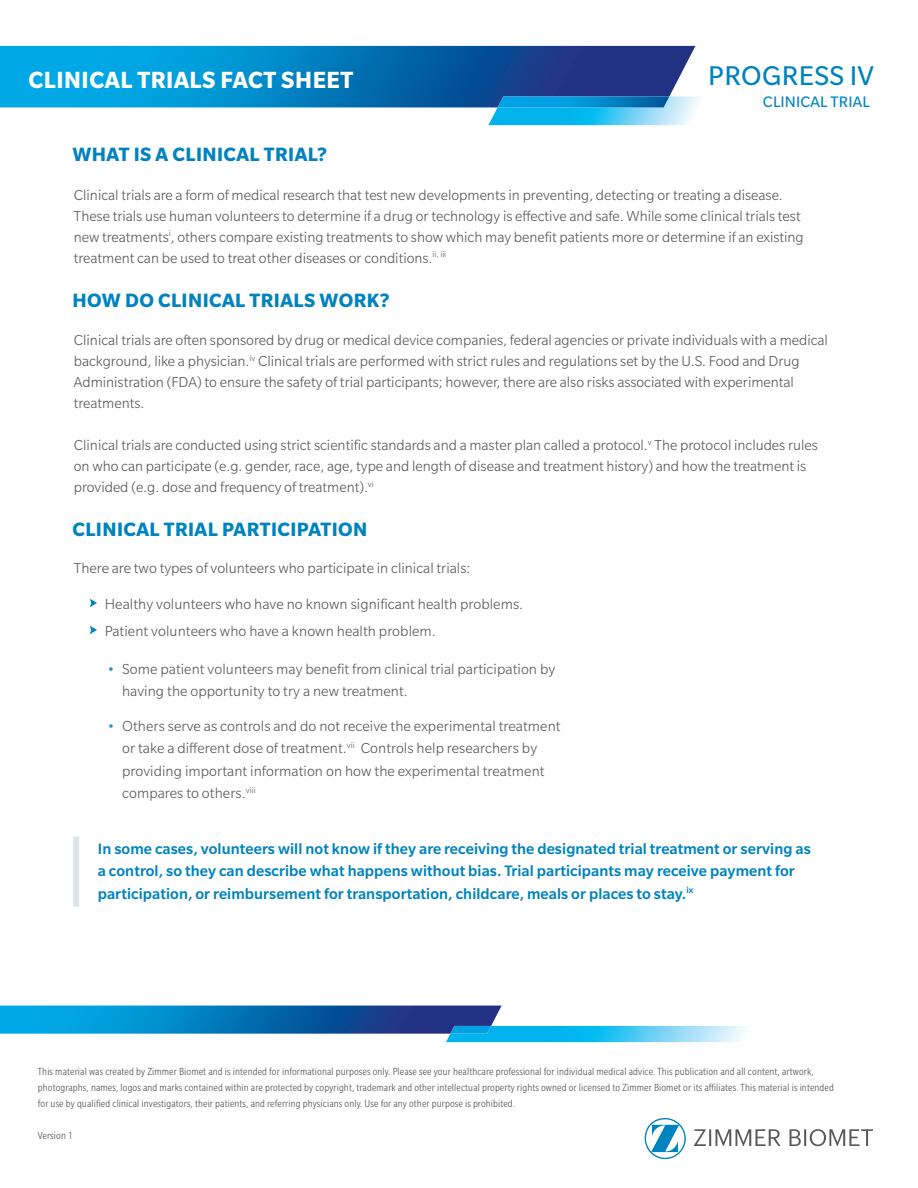
<style>
.page{position:relative;width:918px;height:1188px;background:#fff}
.page>*{position:absolute;margin:0;border:0;box-sizing:border-box;transform-origin:0 0}
.t1{font:29.55px "Slate Pro";letter-spacing:.01em;color:#0083bf}
.t2{font:700 25.5px "Slate Pro";letter-spacing:.02em;color:#fff}
.t3{font:700 21px "Slate Pro";letter-spacing:.02em;color:#0083bf}
.t4{font:16.65px "Slate Pro";letter-spacing:.01em;color:#0083bf}
.t5{font:500 16.5px/22.5px "Slate Pro";letter-spacing:.005em;color:#0083bf}
.t6{font:300 15.75px/21px "Slate Pro";color:#57585a}
.t7{font:300 condensed 11.25px/15.8px "Slate Pro";letter-spacing:.01em;color:#4d4e4f}
.s1{color:#2093ca}
</style>
<div class="page">
<svg style="left:0;top:46px;width:695px;height:61px;background:#0b76b9"></svg>
<img style="left:488px;top:97px;width:211px;height:28px">
<img style="left:498px;top:97px;width:171px;height:10px">
<svg style="left:0;top:1006px;width:502px;height:28px;background:#0d71b5"></svg>
<img style="left:446px;top:1026px;width:299px;height:16px">
<img style="left:450px;top:1026px;width:41px;height:8px">
<svg style="left:694px;top:1129px;width:179px;height:17px"></svg>
<svg style="left:645px;top:1118px;width:41px;height:41px"></svg>
<svg style="left:90px;top:599px;width:7px;height:8px"></svg>
<svg style="left:90px;top:626px;width:7px;height:8px"></svg>
<div style="left:73px;top:836px;width:6px;height:71px;background:#dde4e8"></div>
<p class="t2" style="left:29px;top:66px;width:326px">CLINICAL TRIALS FACT SHEET</p>
<p class="t3" style="left:72px;top:143px;width:256px">WHAT IS A CLINICAL TRIAL?</p>
<p class="t1" style="left:708px;top:60px;width:168px">PROGRESS IV</p>
<p class="t4" style="left:763px;top:92px;width:108px">CLINICAL TRIAL</p>
<p class="t6" style="left:74px;top:184px;width:732px">Clinical trials are a form of medical research that test new developments in preventing, detecting or treating a disease.<br>These trials use human volunteers to determine if a drug or technology is effective and safe. While some clinical trials test new treatments<sup>i</sup>, others compare existing treatments to show which may benefit patients more or determine if an existing treatment can be used to treat other diseases or conditions.<sup>ii,</sup> <sup>iii</sup></p>
<p class="t3" style="left:72px;top:289px;width:319px">HOW DO CLINICAL TRIALS WORK?</p>
<p class="t6" style="left:74px;top:330px;width:756px">Clinical trials are often sponsored by drug or medical device companies, federal agencies or private individuals with a medical background, like a physician.<sup>iv</sup> Clinical trials are performed with strict rules and regulations set by the U.S. Food and Drug Administration (FDA) to ensure the safety of trial participants; however, there are also risks associated with experimental treatments.</p>
<p class="t6" style="left:74px;top:435px;width:746px">Clinical trials are conducted using strict scientific standards and a master plan called a protocol.<sup>v</sup> The protocol includes rules on who can participate (e.g. gender, race, age, type and length of disease and treatment history) and how the treatment is provided (e.g. dose and frequency of treatment).<sup>vi</sup></p>
<p class="t3" style="left:72px;top:517px;width:296px">CLINICAL TRIAL PARTICIPATION</p>
<p class="t6" style="left:74px;top:558px;width:398px">There are two types of volunteers who participate in clinical trials:</p>
<p class="t6" style="left:105px;top:593px;width:420px">Healthy volunteers who have no known significant health problems.</p>
<p class="t6" style="left:105px;top:620px;width:333px">Patient volunteers who have a known health problem.</p>
<p class="t6" style="left:122px;top:658px;width:435px;line-height:22.5px;text-indent:-15px"><span class="s1">•</span> Some patient volunteers may benefit from clinical trial participation by having the opportunity to try a new treatment.</p>
<p class="t6" style="left:122px;top:715px;width:440px;line-height:22.5px;text-indent:-15px"><span class="s1">•</span> Others serve as controls and do not receive the experimental treatment or take a different dose of treatment.<sup>vii</sup> Controls help researchers by providing important information on how the experimental treatment compares to others.<sup>viii</sup></p>
<p class="t5" style="left:98px;top:837px;width:714px">In some cases, volunteers will not know if they are receiving the designated trial treatment or serving as a control, so they can describe what happens without bias. Trial participants may receive payment for participation, or reimbursement for transportation, childcare, meals or places to stay.<sup>ix</sup></p>
<p class="t7" style="left:38px;top:1064px;width:798px">This material was created by Zimmer Biomet and is intended for informational purposes only. Please see your healthcare professional for individual medical advice. This publication and all content, artwork, photographs, names, logos and marks contained within are protected by copyright, trademark and other intellectual property rights owned or licensed to Zimmer Biomet or its affiliates. This material is intended for use by qualified clinical investigators, their patients, and referring physicians only. Use for any other purpose is prohibited.</p>
<p class="t7" style="left:38px;top:1127px;width:36px">Version 1</p>
</div>
